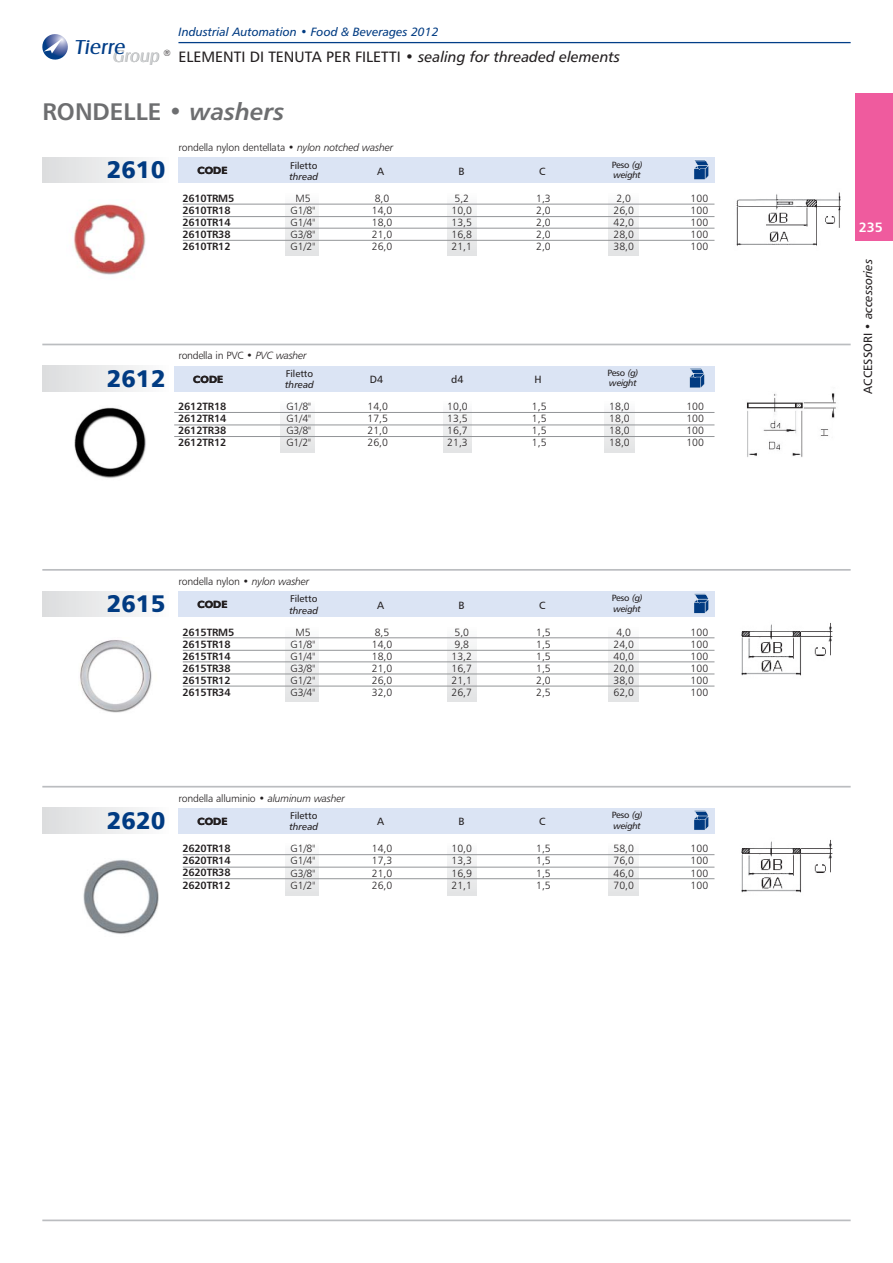
<style>
.page{position:relative;width:893px;height:1263px;background:#fff}
.page>*{position:absolute;margin:0;border:0;box-sizing:border-box;transform-origin:0 0}
.t1{font:24px "Humanist 777 BT Roman B,Bold";color:#6d6e70}
.t2{font:24px "Humanist 777 BT Black B";color:#013b82}
.t3{font:20.85px "Castle T";color:#023e88}
.t4{font:17.85px "Castle T";color:#939598}
.t5{font:15px "Humanist 777 BT Roman B";color:#231f20}
.t6{font:13.5px "Humanist 777 BT Roman B,Bold";color:#fff}
.t7{font:12px "Humanist 777 BT Roman B,Italic";color:#013b82}
.t8{font:12px "Humanist 777 BT Roman B,Italic";color:#231f20}
.t9{font:10.5px/12px "Humanist 777 BT Light B";color:#231f20;text-align:justify}
.t10{font:10.5px/12px "Humanist 777 BT Roman B,Bold";letter-spacing:-.015em;color:#231f20}
.t11{font:10.5px "Humanist 777 BT Light B";letter-spacing:-.02em;color:#231f20}
.t12{font:10.5px "Humanist 777 BT Light B";letter-spacing:-.03em;color:#231f20}
.t13{font:700 10.5px "Humanist 521 BT";color:#231f20}
.t14{font:10.5px "Humanist 777 BT Roman B";color:#231f20}
.t15{font:9.75px "Humanist 777 BT Roman B";color:#231f20}
.t16{font:9.75px "Humanist 777 BT Roman B,Italic";color:#231f20}
.t17{font:9px "Humanist 777 BT Roman B";letter-spacing:-.03em;color:#231f20}
.t18{font:9px "Humanist 777 BT Roman B,Italic";letter-spacing:-.03em;color:#231f20}
.t19{font:8.85px "Avant Garde IT Cby BT";color:#231f20}
.s1{font-family:"Humanist 777 BT Roman B,Italic"}
.s2{font-style:italic}
.s3{font-family:"Humanist 777 BT Light B,Italic"}
.s4{font-family:"Humanist 777 BT Roman B"}
</style>
<div class="page">
<img style="left:736px;top:192px;width:105px;height:54px">
<hr style="left:178px;top:42px;width:672px;height:1px;background:#023e88">
<svg style="left:42px;top:34px;width:26px;height:26px"></svg>
<svg style="left:608px;top:203px;width:30px;height:52px"></svg>
<svg style="left:608px;top:637px;width:30px;height:65px"></svg>
<svg style="left:608px;top:855px;width:30px;height:40px"></svg>
<svg style="left:604px;top:411px;width:30px;height:41px"></svg>
<div style="left:42px;top:157px;width:128px;height:26px;background:linear-gradient(to right,#dbdcde,#fcfcfc)"></div>
<div style="left:42px;top:591px;width:128px;height:26px;background:linear-gradient(to right,#dbdcde,#fcfcfc)"></div>
<div style="left:42px;top:808px;width:128px;height:25px;background:linear-gradient(to right,#dbdcde,#fcfcfc)"></div>
<hr style="left:42px;top:1220px;width:808px;height:1px;background:#bbbdc0">
<svg style="left:285px;top:203px;width:34px;height:52px"></svg>
<svg style="left:285px;top:637px;width:34px;height:65px"></svg>
<svg style="left:285px;top:855px;width:34px;height:40px"></svg>
<svg style="left:281px;top:411px;width:33px;height:41px"></svg>
<svg style="left:447px;top:203px;width:29px;height:52px"></svg>
<svg style="left:447px;top:637px;width:29px;height:65px"></svg>
<svg style="left:447px;top:855px;width:29px;height:40px"></svg>
<svg style="left:443px;top:411px;width:29px;height:41px"></svg>
<hr style="left:183px;top:240px;width:531px;height:1px;background:#939598">
<hr style="left:183px;top:228px;width:531px;height:1px;background:#939598">
<hr style="left:183px;top:662px;width:531px;height:1px;background:#939598">
<hr style="left:183px;top:674px;width:531px;height:1px;background:#939598">
<hr style="left:183px;top:686px;width:531px;height:1px;background:#939598">
<hr style="left:183px;top:878px;width:531px;height:1px;background:#939598">
<hr style="left:174px;top:436px;width:540px;height:1px;background:#939598">
<hr style="left:183px;top:216px;width:531px;height:1px;background:#939598">
<hr style="left:183px;top:650px;width:531px;height:1px;background:#939598">
<hr style="left:183px;top:867px;width:531px;height:1px;background:#939598">
<hr style="left:174px;top:425px;width:540px;height:1px;background:#939598">
<hr style="left:183px;top:204px;width:531px;height:1px;background:#939598">
<hr style="left:183px;top:638px;width:531px;height:1px;background:#939598">
<hr style="left:183px;top:854px;width:531px;height:1px;background:#939598">
<hr style="left:174px;top:412px;width:540px;height:1px;background:#939598">
<div style="left:178px;top:157px;width:536px;height:26px;background:#dbe4f4"></div>
<div style="left:178px;top:808px;width:536px;height:25px;background:#dbe4f4"></div>
<div style="left:174px;top:366px;width:540px;height:25px;background:#dbe4f4"></div>
<div style="left:178px;top:591px;width:536px;height:26px;background:#dbe4f4"></div>
<div style="left:42px;top:366px;width:128px;height:25px;background:linear-gradient(to right,#dbdcde,#fcfcfc)"></div>
<hr style="left:42px;top:786px;width:808px;height:2px;background:#bbbdc0">
<hr style="left:42px;top:569px;width:808px;height:2px;background:#bbbdc0">
<hr style="left:42px;top:344px;width:808px;height:1px;background:#bbbdc0">
<svg style="left:694px;top:160px;width:15px;height:20px"></svg>
<svg style="left:694px;top:594px;width:15px;height:19px"></svg>
<svg style="left:694px;top:810px;width:15px;height:20px"></svg>
<svg style="left:689px;top:368px;width:15px;height:20px"></svg>
<img style="left:83px;top:860px;width:75px;height:74px">
<img style="left:72px;top:204px;width:74px;height:71px">
<img style="left:80px;top:640px;width:72px;height:73px">
<img style="left:741px;top:622px;width:92px;height:54px">
<img style="left:741px;top:839px;width:92px;height:54px">
<img style="left:74px;top:407px;width:72px;height:71px">
<img style="left:746px;top:393px;width:90px;height:64px">
<div style="left:854px;top:94px;width:38px;height:147px;background:#ef5b9e"></div>
<h2 class="t3" style="left:74px;top:40px;width:54px">Tierre</h2>
<p class="t19" style="left:163px;top:48px;width:9px">®</p>
<h3 class="t4" style="left:113px;top:50px;width:50px">Group</h3>
<p class="t7" style="left:178px;top:27px;width:261px">Industrial Automation • Food &amp; Beverages 2012</p>
<h3 class="t5" style="left:178px;top:51px;width:443px">ELEMENTI DI TENUTA PER FILETTI • <span class="s1">sealing for threaded elements</span></h3>
<h1 class="t1" style="left:42px;top:103px;width:244px">RONDELLE • <span class="s2">washers</span></h1>
<p class="t11" style="left:178px;top:143px;width:216px">rondella nylon dentellata • <span class="s3">nylon notched washer</span></p>
<h1 class="t2" style="left:106px;top:156px;width:61px">2610</h1>
<p class="t13" style="left:197px;top:165px;width:31px">CODE</p>
<p class="t15" style="left:290px;top:161px;width:29px">Filetto</p>
<p class="t16" style="left:289px;top:172px;width:30px">thread</p>
<p class="t14" style="left:377px;top:167px;width:8px">A</p>
<p class="t14" style="left:458px;top:167px;width:8px">B</p>
<p class="t14" style="left:539px;top:167px;width:8px">C</p>
<p class="t17" style="left:611px;top:161px;width:32px">Peso <span class="s1">(g)</span></p>
<p class="t18" style="left:613px;top:171px;width:29px">weight</p>
<p class="t10" style="left:182px;top:193px;width:53px">2610TRM5<br>2610TR18<br>2610TR14<br>2610TR38<br>2610TR12</p>
<p class="t9" style="left:290px;top:193px;width:26px;text-align:center">M5<br>G 1/8"<br>G 1/4"<br>G 3/8"<br>G 1/2"</p>
<p class="t9" style="left:372px;top:193px;width:22px;text-align:left">8,0<br>14,0<br>18,0<br>21,0<br>26,0</p>
<p class="t9" style="left:451px;top:193px;width:22px;text-align:left">5,2<br>10,0<br>13,5<br>16,8<br>21,1</p>
<p class="t9" style="left:536px;top:193px;width:16px">1,3<br>2,0<br>2,0<br>2,0<br>2,0</p>
<p class="t9" style="left:613px;top:193px;width:22px;text-align:left">2,0<br>26,0<br>42,0<br>28,0<br>38,0</p>
<p class="t12" style="left:178px;top:351px;width:129px">rondella in PVC • <span class="s3">PVC washer</span></p>
<p class="t15" style="left:286px;top:370px;width:29px">Filetto</p>
<h1 class="t2" style="left:106px;top:364px;width:61px">2612</h1>
<p class="t16" style="left:285px;top:381px;width:30px">thread</p>
<p class="t13" style="left:193px;top:373px;width:31px">CODE</p>
<p class="t14" style="left:370px;top:375px;width:15px">D4</p>
<p class="t14" style="left:451px;top:375px;width:14px">d4</p>
<p class="t14" style="left:534px;top:375px;width:9px">H</p>
<p class="t17" style="left:607px;top:369px;width:32px">Peso <span class="s1">(g)</span></p>
<p class="t18" style="left:609px;top:380px;width:29px">weight</p>
<p class="t10" style="left:178px;top:402px;width:50px;text-align:justify">2612TR18<br>2612TR14<br>2612TR38<br>2612TR12</p>
<p class="t9" style="left:286px;top:401px;width:26px">G 1/8" G 1/4" G 3/8" G 1/2"</p>
<p class="t9" style="left:367px;top:401px;width:22px">14,0<br>17,5<br>21,0<br>26,0</p>
<p class="t9" style="left:447px;top:401px;width:22px">10,0<br>13,5<br>16,7<br>21,3</p>
<p class="t9" style="left:532px;top:401px;width:16px">1,5<br>1,5<br>1,5<br>1,5</p>
<p class="t9" style="left:609px;top:401px;width:22px">18,0<br>18,0<br>18,0<br>18,0</p>
<p class="t9" style="left:690px;top:193px;width:19px">100<br>100<br>100<br>100<br>100</p>
<p class="t9" style="left:686px;top:401px;width:19px">100<br>100<br>100<br>100</p>
<h1 class="t2" style="left:106px;top:590px;width:61px">2615</h1>
<p class="t11" style="left:178px;top:577px;width:132px">rondella nylon • <span class="s3">nylon washer</span></p>
<p class="t13" style="left:197px;top:598px;width:31px">CODE</p>
<p class="t10" style="left:182px;top:627px;width:53px">2615TRM5<br>2615TR18<br>2615TR14<br>2615TR38<br>2615TR12<br>2615TR34</p>
<p class="t15" style="left:290px;top:595px;width:29px">Filetto</p>
<p class="t16" style="left:289px;top:606px;width:30px">thread</p>
<p class="t9" style="left:290px;top:627px;width:26px;text-align:center">M5<br>G 1/8"<br>G 1/4"<br>G 3/8"<br>G 1/2"<br>G 3/4"</p>
<p class="t14" style="left:377px;top:601px;width:8px">A</p>
<p class="t9" style="left:372px;top:627px;width:22px;text-align:left">8,5<br>14,0<br>18,0<br>21,0<br>26,0<br>32,0</p>
<h1 class="t2" style="left:106px;top:807px;width:61px">2620</h1>
<p class="t11" style="left:178px;top:794px;width:168px">rondella alluminio • <span class="s3">aluminum washer</span></p>
<p class="t13" style="left:197px;top:815px;width:31px">CODE</p>
<p class="t10" style="left:182px;top:844px;width:50px;text-align:justify">2620TR18<br>2620TR14<br>2620TR38<br>2620TR12</p>
<p class="t15" style="left:290px;top:812px;width:29px">Filetto</p>
<p class="t16" style="left:289px;top:823px;width:30px">thread</p>
<p class="t9" style="left:290px;top:844px;width:26px">G 1/8" G 1/4" G 3/8" G 1/2"</p>
<p class="t14" style="left:377px;top:818px;width:8px">A</p>
<p class="t9" style="left:372px;top:844px;width:22px">14,0<br>17,3<br>21,0<br>26,0</p>
<p class="t14" style="left:458px;top:601px;width:8px">B</p>
<p class="t9" style="left:451px;top:627px;width:22px;text-align:left">5,0<br>9,8<br>13,2<br>16,7<br>21,1<br>26,7</p>
<p class="t14" style="left:458px;top:818px;width:8px">B</p>
<p class="t9" style="left:451px;top:844px;width:22px">10,0<br>13,3<br>16,9<br>21,1</p>
<p class="t14" style="left:539px;top:601px;width:8px">C</p>
<p class="t9" style="left:536px;top:627px;width:16px">1,5<br>1,5<br>1,5<br>1,5<br>2,0<br>2,5</p>
<p class="t14" style="left:539px;top:818px;width:8px">C</p>
<p class="t9" style="left:536px;top:844px;width:16px">1,5<br>1,5<br>1,5<br>1,5</p>
<p class="t17" style="left:611px;top:595px;width:32px">Peso <span class="s1">(g)</span></p>
<p class="t18" style="left:613px;top:605px;width:29px">weight</p>
<p class="t9" style="left:613px;top:627px;width:22px;text-align:left">4,0<br>24,0<br>40,0<br>20,0<br>38,0<br>62,0</p>
<p class="t17" style="left:611px;top:812px;width:32px">Peso <span class="s1">(g)</span></p>
<p class="t18" style="left:613px;top:822px;width:29px">weight</p>
<p class="t9" style="left:613px;top:844px;width:22px">58,0<br>76,0<br>46,0<br>70,0</p>
<p class="t9" style="left:690px;top:627px;width:19px">100<br>100<br>100<br>100<br>100<br>100</p>
<p class="t9" style="left:690px;top:844px;width:19px">100<br>100<br>100<br>100</p>
<p class="t6" style="left:858px;top:223px;width:26px">235</p>
<p class="t8" style="left:863px;top:394px;width:136px;rotate:-90deg"><span class="s4">ACCESSORI •</span> accessories</p>
</div>
